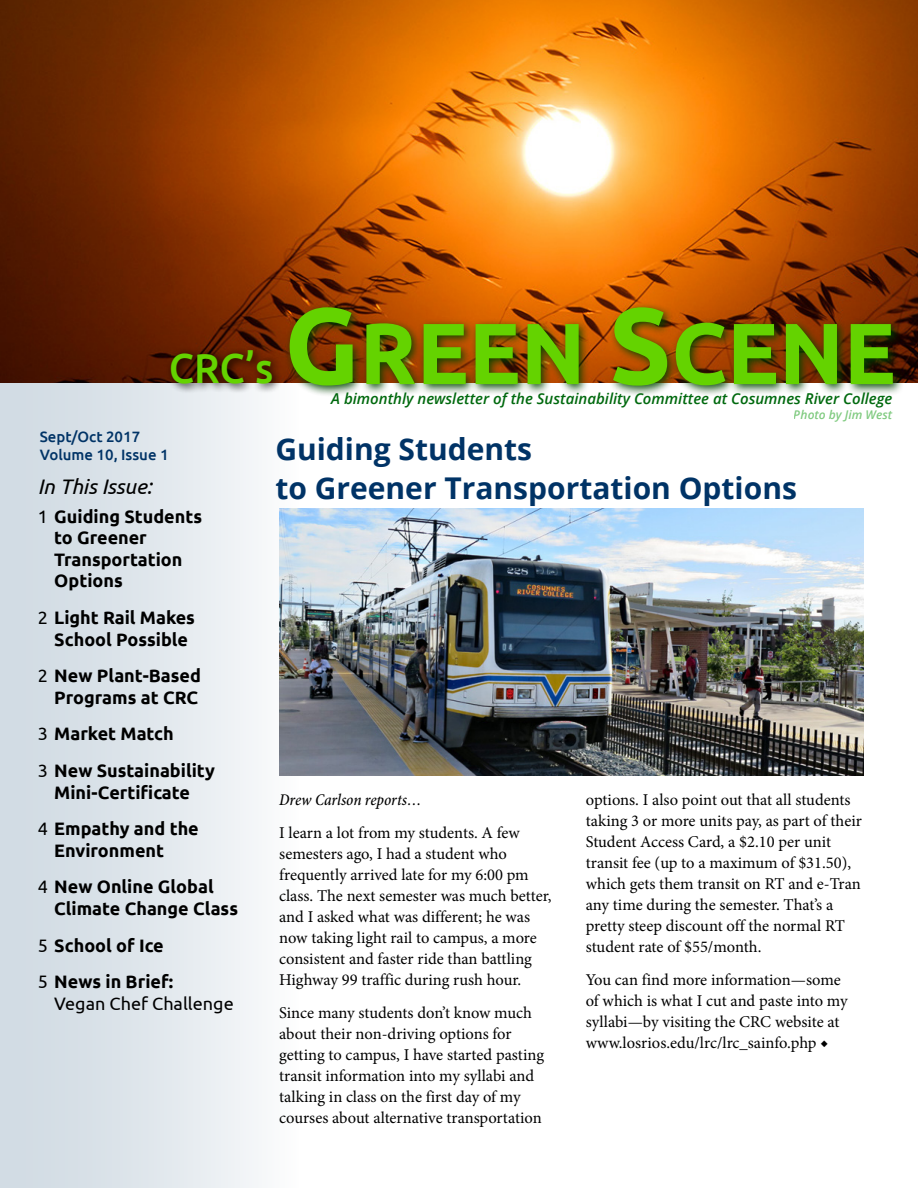
<style>
.page{position:relative;width:918px;height:1188px;background:#fff}
.page>*{position:absolute;margin:0;border:0;box-sizing:border-box;transform-origin:0 0}
.t1{font:500 42px "Ubuntu";color:#64d300;scale:.95 1}
.t2{font:700 30px/39px "Open Sans";color:#036}
.t3{font:italic 21px "Ubuntu";color:#000}
.t4{font:700 18px/21.6px "Ubuntu";color:#000}
.t5{font:18px "Ubuntu";color:#000}
.t6{font:16.5px/21px "Minion Pro";letter-spacing:-.005em;color:#000}
.t7{font:italic 500 condensed 16.5px "Minion Pro";color:#000}
.t8{font:italic 600 15px "Open Sans";color:#00690e}
.t9{font:500 15px/18px "Ubuntu";color:#036}
.t10{font:italic 600 12px "Open Sans";color:#009600}
.s1{font-weight:400}
</style>
<div class="page">
<div style="left:0;top:335px;width:299px;height:853px;background:linear-gradient(to right,#ccd7e0,#f9fafb)"></div>
<img style="left:0;top:0;width:918px;height:382px">
<img style="left:279px;top:509px;width:585px;height:266px">
<div style="left:166px;top:346px;width:117px;height:48px;background:#000;opacity:.9"></div>
<div style="left:284px;top:301px;width:620px;height:96px;background:#040;opacity:.9"></div>
<svg style="left:290px;top:307px;width:603px;height:79px;background:#7a7f05"></svg>
<h1 class="t1" style="left:169px;top:341px;width:112px">CRC’s</h1>
<p class="t8" style="left:331px;top:388px;width:563px">A bimonthly newsletter of the Sustainability Committee at Cosumnes River College</p>
<p class="t10" style="left:794px;top:406px;width:100px">Photo by Jim West</p>
<p class="t9" style="left:40px;top:427px;width:130px">Sept/Oct 2017<br>Volume 10, Issue 1</p>
<p class="t3" style="left:38px;top:473px;width:116px">In This Issue:</p>
<p class="t4" style="left:54px;top:505px;width:149px;text-indent:-16px"><span class="s1">1</span> Guiding Students to Greener<br>Transportation<br>Options</p>
<p class="t4" style="left:38px;top:607px;width:159px;text-align:center"><span class="s1">2</span> Light Rail Makes<br>School Possible</p>
<p class="t4" style="left:38px;top:665px;width:165px;text-align:right"><span class="s1">2</span> New Plant-Based<br>Programs at CRC</p>
<p class="t4" style="left:38px;top:715px;width:179px;line-height:36.6px"><span class="s1">3</span> Market Match<br><span class="s1">3</span> New Sustainability</p>
<p class="t4" style="left:38px;top:774px;width:162px;line-height:36.6px;text-align:center">Mini-Certificate<br><span class="s1">4</span> Empathy and the</p>
<p class="t4" style="left:38px;top:832px;width:177px;line-height:36.6px;text-indent:16px">Environment<br><span class="s1">4</span> New Online Global</p>
<p class="t4" style="left:38px;top:890px;width:202px;line-height:36.6px;text-indent:16px">Climate Change Class<br><span class="s1">5</span> School of Ice<br><span class="s1">5</span> News in Brief:</p>
<p class="t5" style="left:54px;top:992px;width:181px">Vegan Chef Challenge</p>
<h2 class="t2" style="left:275px;top:428px;width:523px">Guiding Students<br>to Greener Transportation Options</h2>
<p class="t7" style="left:279px;top:788px;width:144px">Drew Carlson reports…</p>
<p class="t6" style="left:279px;top:822px;width:274px">I learn a lot from my students. A few semesters ago, I had a student who frequently arrived late for my 6:00 pm class. The next semester was much better, and I asked what was different; he was now taking light rail to campus, a more consistent and faster ride than battling Highway 99 traffic during rush hour.</p>
<p class="t6" style="left:279px;top:1002px;width:266px">Since many students don’t know much about their non-driving options for getting to campus, I have started pasting transit information into my syllabi and talking in class on the first day of my courses about alternative transportation</p>
<p class="t6" style="left:586px;top:789px;width:278px">options. I also point out that all students taking 3 or more units pay, as part of their Student Access Card, a $2.10 per unit transit fee (up to a maximum of $31.50), which gets them transit on RT and e-Tran any time during the semester. That’s a pretty steep discount off the normal RT student rate of $55/month.</p>
<p class="t6" style="left:586px;top:969px;width:263px">You can find more information—some of which is what I cut and paste into my syllabi—by visiting the CRC website at www.losrios.edu/lrc/lrc_sainfo.php ◆</p>
</div>
